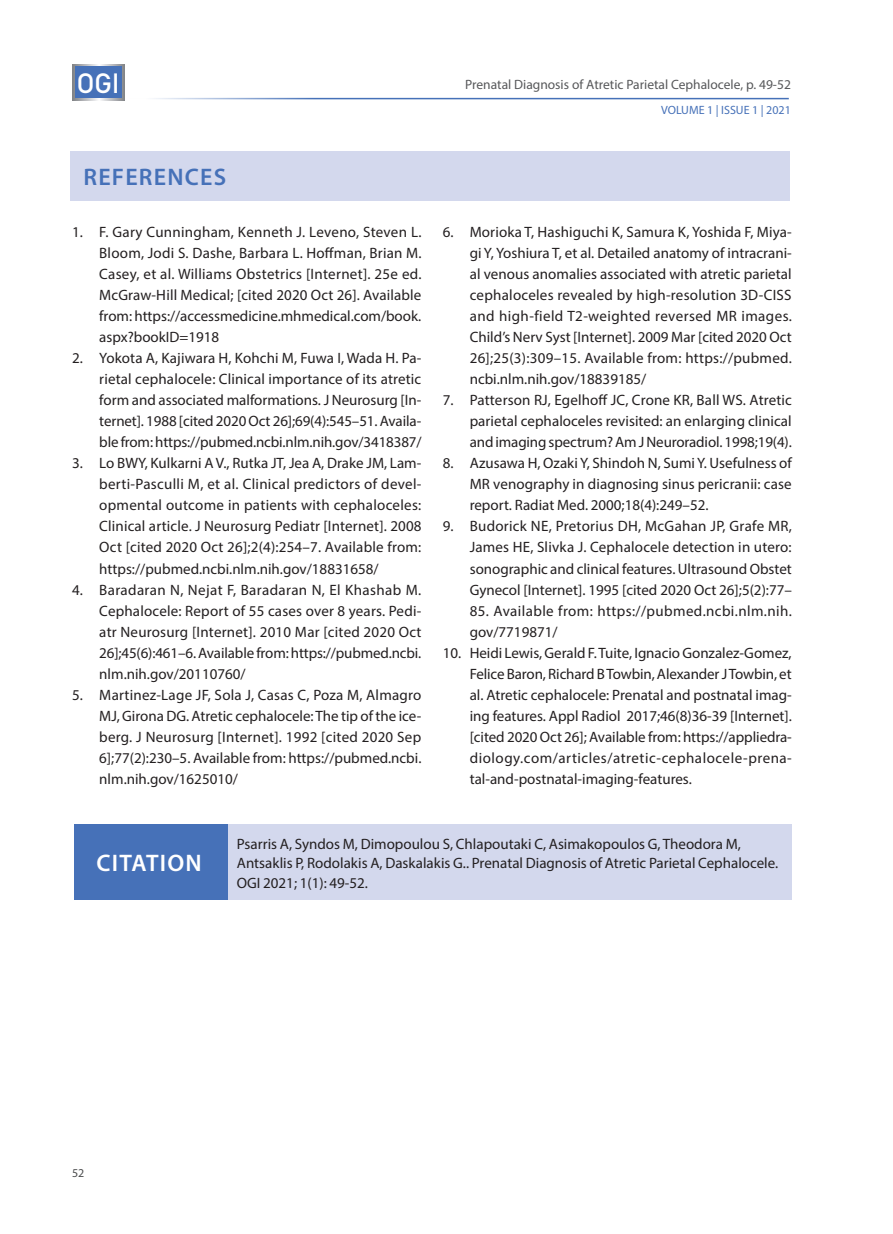
<style>
.page{position:relative;width:893px;height:1234px;background:#fff}
.page>*{position:absolute;margin:0;border:0;box-sizing:border-box;transform-origin:0 0}
.t1{font:27.6px "Bahnschrift";color:#fff}
.Reff{font:600 24px "Myriad Pro";letter-spacing:.05em;color:#4671b8}
.Reff-2{font:600 24px "Myriad Pro";letter-spacing:.05em;color:#fff}
.TEXT_new{font:15px/21px "Myriad Pro";color:#231f20;text-align:justify}
.TEXT_new-2{font:15px/21px "Myriad Pro";letter-spacing:.025em;color:#231f20}
.t2{font:13.5px "Myriad Pro";color:#57585a}
.t3{font:12px "Myriad Pro";color:#4671b8}
.t4{font:12px "Myriad Pro";color:#4b4c4d}
</style>
<div class="page">
<hr style="left:128px;top:98px;width:661px;height:1px;background:#4671b8">
<svg style="left:72px;top:64px;width:53px;height:36px"></svg>
<div style="left:75px;top:66px;width:47px;height:32px;background:#4671b8"></div>
<div style="left:226px;top:823px;width:566px;height:76px;background:#d3d8ed"></div>
<div style="left:74px;top:823px;width:153px;height:76px;background:#4671b8"></div>
<div style="left:71px;top:151px;width:719px;height:49px;background:#d3d8ed"></div>
<h1 class="t1" style="left:77px;top:66px;width:45px">OGI</h1>
<p class="t2" style="left:465px;top:76px;width:327px">Prenatal Diagnosis of Atretic Parietal Cephalocele, p. 49-52</p>
<p class="Reff" style="left:84px;top:161px;width:144px">REFERENCES</p>
<p class="TEXT_new" style="left:99px;top:221px;width:324px;text-indent:-27px">1. F. Gary Cunningham, Kenneth J. Leveno, Steven L.<br>Bloom, Jodi S. Dashe, Barbara L. Hoffman, Brian M.<br>Casey, et al. Williams Obstetrics [Internet]. 25e ed.<br>McGraw-Hill Medical; [cited 2020 Oct 26]. Available from: https://accessmedicine.mhmedical.com/book. aspx?bookID=1918</p>
<p class="TEXT_new" style="left:99px;top:347px;width:324px;text-indent:-27px">2. Yokota A, Kajiwara H, Kohchi M, Fuwa I, Wada H. Pa&shy;rietal cephalocele: Clinical importance of its atretic form and associated malformations. J Neurosurg [In&shy;ternet]. 1988 [cited 2020 Oct 26];69(4):545–51. Availa&shy;ble from: https://pubmed.ncbi.nlm.nih.gov/3418387/</p>
<p class="TEXT_new" style="left:99px;top:452px;width:324px;text-indent:-27px">3. Lo BWY, Kulkarni A V., Rutka JT, Jea A, Drake JM, Lam&shy;berti-Pasculli M, et al. Clinical predictors of devel&shy;opmental outcome in patients with cephaloceles:<br>Clinical article. J Neurosurg Pediatr [Internet]. 2008<br>Oct [cited 2020 Oct 26];2(4):254–7. Available from: https://pubmed.ncbi.nlm.nih.gov/18831658/</p>
<p class="TEXT_new" style="left:99px;top:578px;width:324px;text-indent:-27px">4. Baradaran N, Nejat F, Baradaran N, El Khashab M.<br>Cephalocele: Report of 55 cases over 8 years. Pedi&shy;atr Neurosurg [Internet]. 2010 Mar [cited 2020 Oct 26];45(6):461–6. Available from: https://pubmed.ncbi. nlm.nih.gov/20110760/</p>
<p class="TEXT_new" style="left:99px;top:683px;width:324px;text-indent:-27px">5. Martinez-Lage JF, Sola J, Casas C, Poza M, Almagro MJ, Girona DG. Atretic cephalocele: The tip of the ice&shy;berg. J Neurosurg [Internet]. 1992 [cited 2020 Sep 6];77(2):230–5. Available from: https://pubmed.ncbi. nlm.nih.gov/1625010/</p>
<p class="t3" style="left:661px;top:102px;width:131px">VOLUME 1 | ISSUE 1 | 2021</p>
<p class="TEXT_new" style="left:470px;top:221px;width:324px;text-indent:-27px">6. Morioka T, Hashiguchi K, Samura K, Yoshida F, Miya&shy;gi Y, Yoshiura T, et al. Detailed anatomy of intracrani&shy;al venous anomalies associated with atretic parietal cephaloceles revealed by high-resolution 3D-CISS and high-field T2-weighted reversed MR images.<br>Child’s Nerv Syst [Internet]. 2009 Mar [cited 2020 Oct 26];25(3):309–15. Available from: https://pubmed. ncbi.nlm.nih.gov/18839185/</p>
<p class="TEXT_new" style="left:470px;top:389px;width:324px;text-indent:-27px">7. Patterson RJ, Egelhoff JC, Crone KR, Ball WS. Atretic parietal cephaloceles revisited: an enlarging clinical and imaging spectrum? Am J Neuroradiol. 1998;19(4).</p>
<p class="TEXT_new" style="left:470px;top:452px;width:324px;text-indent:-27px">8. Azusawa H, Ozaki Y, Shindoh N, Sumi Y. Usefulness of MR venography in diagnosing sinus pericranii: case report. Radiat Med. 2000;18(4):249–52.</p>
<p class="TEXT_new" style="left:470px;top:515px;width:324px;text-indent:-27px">9. Budorick NE, Pretorius DH, McGahan JP, Grafe MR, James HE, Slivka J. Cephalocele detection in utero: sonographic and clinical features. Ultrasound Obstet Gynecol [Internet]. 1995 [cited 2020 Oct 26];5(2):77–</p>
<p class="TEXT_new-2" style="left:470px;top:599px;width:324px">85. Available from: https://pubmed.ncbi.nlm.nih. gov/7719871/</p>
<p class="TEXT_new" style="left:470px;top:641px;width:324px;text-indent:-27px">10. Heidi Lewis, Gerald F. Tuite, Ignacio Gonzalez-Gomez, Felice Baron, Richard B Towbin, Alexander J Towbin, et al. Atretic cephalocele: Prenatal and postnatal imag&shy;ing features. Appl Radiol 2017;46(8)36-39 [Internet]. [cited 2020 Oct 26]; Available from: https://appliedra&shy;diology.com/articles/atretic-cephalocele-prena&shy;tal-and-postnatal-imaging-features.</p>
<p class="Reff-2" style="left:97px;top:847px;width:107px">CITATION</p>
<p class="TEXT_new" style="left:237px;top:833px;width:543px;line-height:19.5px;text-align:left">Psarris A, Syndos M, Dimopoulou S, Chlapoutaki C, Asimakopoulos G, Theodora M,<br>Antsaklis P, Rodolakis A, Daskalakis G.. Prenatal Diagnosis of Atretic Parietal Cephalocele.<br>OGI 2021; 1(1): 49-52.</p>
<p class="t4" style="left:72px;top:1165px;width:14px">52</p>
</div>
